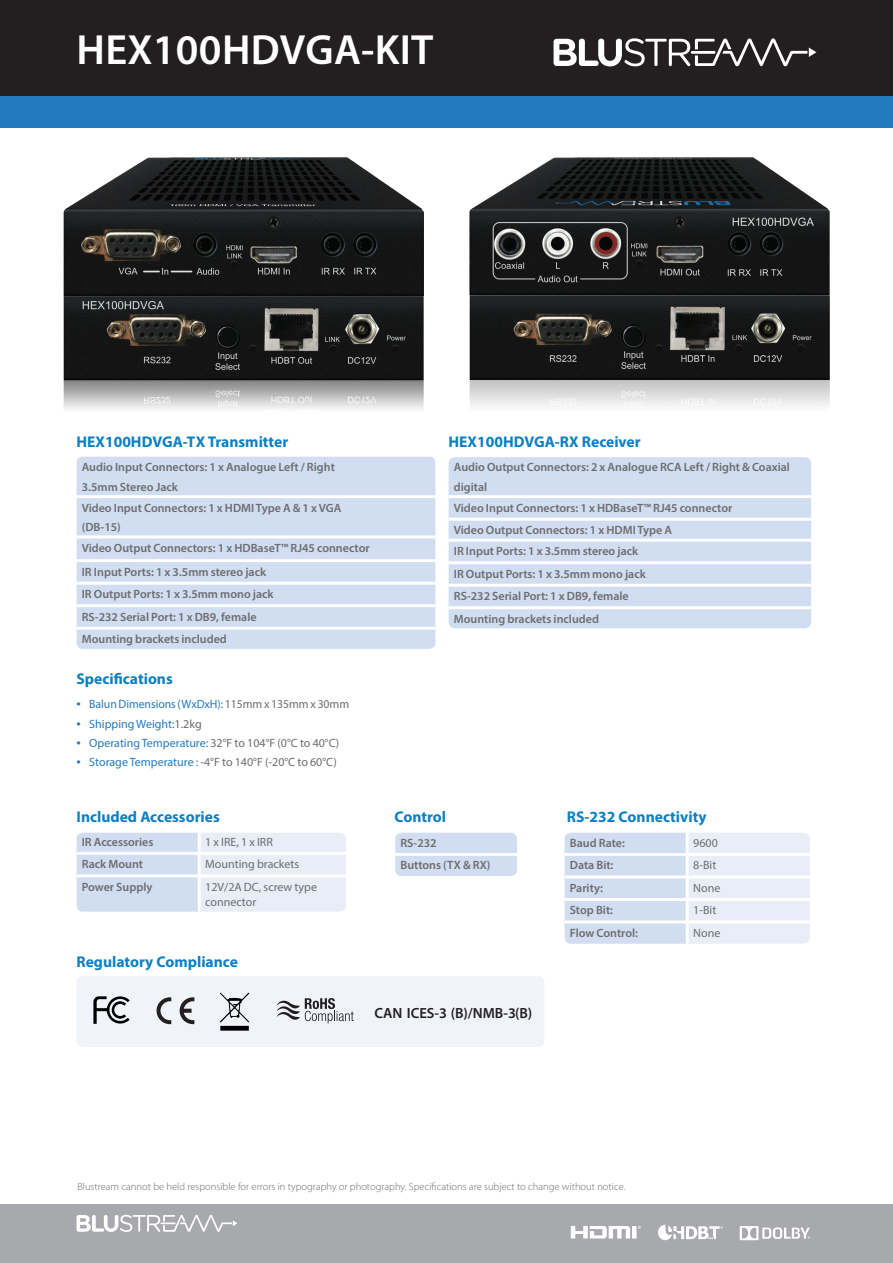
<style>
.page{position:relative;width:893px;height:1263px;background:#fff}
.page>*{position:absolute;margin:0;border:0;box-sizing:border-box;transform-origin:0 0}
.t1{font:600 42.45px "Myriad Pro";letter-spacing:.005em;color:#fff}
.t2{font:700 15.6px "Myriad Pro";color:#0c80c4}
.t3{font:600 14.7px "Myriad Pro";color:#231f20}
.t4{font:600 12px/22.5px "Myriad Pro";color:#6c6d70}
.t5{font:12px/15px "Myriad Pro";color:#6c6d70}
.t6{font:12px "Myriad Pro";letter-spacing:-.005em;color:#247abf}
.t7{font:300 10.5px "Myriad Pro";color:#6c6d70}
.s1{font-size:15.6px}
.s2{color:#6c6d70}
.s3{font-size:15.6px;color:#247abf}
.s4{color:#247abf}
</style>
<div class="page">
<div style="left:0;top:0;width:893px;height:96px;background:#231f20"></div>
<div style="left:0;top:96px;width:893px;height:31px;background:#247abf"></div>
<div style="left:0;top:1205px;width:893px;height:58px;background:#a8a9ad"></div>
<div style="left:77px;top:976px;width:467px;height:71px;background:#f0f3f9;border-radius:6px"></div>
<svg style="left:157px;top:997px;width:14px;height:27px"></svg>
<svg style="left:180px;top:997px;width:14px;height:27px"></svg>
<img style="left:93px;top:996px;width:37px;height:28px">
<img style="left:219px;top:992px;width:31px;height:38px">
<svg style="left:277px;top:998px;width:77px;height:25px"></svg>
<svg style="left:554px;top:38px;width:262px;height:29px"></svg>
<svg style="left:565px;top:833px;width:245px;height:111px;background:#dde5f3"></svg>
<hr style="left:686px;top:833px;width:3px;height:20px;background:#fff">
<hr style="left:565px;top:853px;width:122px;height:3px;background:#fff">
<hr style="left:687px;top:853px;width:123px;height:3px;background:#fff">
<hr style="left:686px;top:856px;width:3px;height:19px;background:#fff">
<hr style="left:565px;top:875px;width:122px;height:3px;background:#fff">
<hr style="left:687px;top:875px;width:123px;height:3px;background:#fff">
<hr style="left:686px;top:878px;width:3px;height:20px;background:#fff">
<hr style="left:565px;top:898px;width:122px;height:3px;background:#fff">
<hr style="left:687px;top:898px;width:123px;height:3px;background:#fff">
<hr style="left:686px;top:901px;width:3px;height:19px;background:#fff">
<hr style="left:565px;top:920px;width:122px;height:3px;background:#fff">
<hr style="left:687px;top:920px;width:123px;height:3px;background:#fff">
<hr style="left:686px;top:923px;width:3px;height:21px;background:#fff">
<div style="left:395px;top:833px;width:122px;height:43px;background:#d1ddf0"></div>
<hr style="left:395px;top:853px;width:122px;height:3px;background:#fff">
<svg style="left:77px;top:834px;width:269px;height:78px;background:#dde6f3"></svg>
<hr style="left:198px;top:833px;width:3px;height:19px;background:#fff">
<hr style="left:77px;top:852px;width:122px;height:3px;background:#fff">
<hr style="left:199px;top:852px;width:147px;height:3px;background:#fff">
<hr style="left:198px;top:855px;width:3px;height:19px;background:#fff">
<hr style="left:77px;top:874px;width:122px;height:3px;background:#fff">
<hr style="left:199px;top:874px;width:147px;height:3px;background:#fff">
<hr style="left:198px;top:877px;width:3px;height:35px;background:#fff">
<div style="left:77px;top:456px;width:358px;height:193px;background:#d1ddf0"></div>
<hr style="left:77px;top:495px;width:358px;height:3px;background:#fff">
<hr style="left:77px;top:535px;width:358px;height:3px;background:#fff">
<hr style="left:77px;top:559px;width:358px;height:3px;background:#fff">
<hr style="left:77px;top:582px;width:358px;height:3px;background:#fff">
<hr style="left:77px;top:604px;width:358px;height:3px;background:#fff">
<hr style="left:77px;top:627px;width:358px;height:3px;background:#fff">
<div style="left:449px;top:457px;width:362px;height:171px;background:#d1ddf0"></div>
<hr style="left:449px;top:495px;width:362px;height:3px;background:#fff">
<hr style="left:449px;top:518px;width:362px;height:3px;background:#fff">
<hr style="left:449px;top:539px;width:362px;height:3px;background:#fff">
<hr style="left:449px;top:561px;width:362px;height:3px;background:#fff">
<hr style="left:449px;top:584px;width:362px;height:3px;background:#fff">
<hr style="left:449px;top:606px;width:362px;height:3px;background:#fff">
<svg style="left:740px;top:1226px;width:70px;height:14px"></svg>
<svg style="left:658px;top:1225px;width:65px;height:15px"></svg>
<svg style="left:571px;top:1226px;width:70px;height:12px"></svg>
<svg style="left:77px;top:1214px;width:160px;height:18px"></svg>
<img style="left:470px;top:328px;width:360px;height:78px">
<img style="left:63px;top:242px;width:361px;height:167px">
<img style="left:63px;top:157px;width:360px;height:171px">
<img style="left:470px;top:157px;width:360px;height:171px">
<h1 class="t1" style="left:77px;top:23px;width:358px">HEX100HDVGA-KIT</h1>
<h2 class="t2" style="left:77px;top:431px;width:213px">HEX100HDVGA-TX Transmitter</h2>
<p class="t4" style="left:82px;top:457px;width:255px;line-height:19.2px">Audio Input Connectors: 1 x Analogue Left / Right<br>3.5mm Stereo Jack</p>
<p class="t4" style="left:82px;top:498px;width:261px;line-height:19.2px">Video Input Connectors: 1 x HDMI Type A &amp; 1 x VGA (DB-15)</p>
<p class="t4" style="left:82px;top:536px;width:289px;line-height:23.7px">Video Output Connectors: 1 x HDBaseT™ RJ45 connector<br>IR Input Ports: 1 x 3.5mm stereo jack</p>
<p class="t4" style="left:82px;top:582px;width:193px">IR Output Ports: 1 x 3.5mm mono jack<br>RS-232 Serial Port: 1 x DB9, female<br>Mounting brackets included</p>
<h2 class="t2" style="left:77px;top:668px;width:98px">Specifications</h2>
<p class="t6" style="left:77px;top:697px;width:274px"><span class="s1">•</span> Balun Dimensions (WxDxH): <span class="s2">115mm x 135mm x 30mm</span></p>
<p class="t6" style="left:77px;top:716px;width:127px"><span class="s1">•</span> Shipping Weight:<span class="s2">1.2kg</span></p>
<p class="t5" style="left:77px;top:735px;width:264px"><span class="s3">•</span> <span class="s4">Operating Temperature:</span> 32°F to 104°F (0°C to 40°C)</p>
<p class="t5" style="left:77px;top:754px;width:262px"><span class="s3">•</span> <span class="s4">Storage Temperature :</span> -4°F to 140°F (-20°C to 60°C)</p>
<h2 class="t2" style="left:449px;top:431px;width:194px">HEX100HDVGA-RX Receiver</h2>
<p class="t4" style="left:454px;top:457px;width:338px;line-height:19.2px">Audio Output Connectors: 2 x Analogue RCA Left / Right &amp; Coaxial digital</p>
<p class="t4" style="left:454px;top:496px;width:280px">Video Input Connectors: 1 x HDBaseT™ RJ45 connector<br>Video Output Connectors: 1 x HDMI Type A</p>
<p class="t4" style="left:454px;top:540px;width:193px">IR Input Ports: 1 x 3.5mm stereo jack IR Output Ports: 1 x 3.5mm mono jack RS-232 Serial Port: 1 x DB9, female Mounting brackets included</p>
<h2 class="t2" style="left:77px;top:807px;width:145px">Included Accessories</h2>
<h2 class="t2" style="left:394px;top:807px;width:53px">Control</h2>
<h2 class="t2" style="left:567px;top:807px;width:141px">RS-232 Connectivity</h2>
<p class="t4" style="left:82px;top:830px;width:73px">IR Accessories</p>
<p class="t5" style="left:205px;top:834px;width:69px">1 x IRE, 1 x IRR</p>
<p class="t4" style="left:82px;top:853px;width:63px">Rack Mount</p>
<p class="t5" style="left:205px;top:857px;width:96px">Mounting brackets</p>
<p class="t4" style="left:82px;top:875px;width:72px">Power Supply</p>
<p class="t5" style="left:205px;top:879px;width:113px">12V/2A DC, screw type connector</p>
<h2 class="t2" style="left:77px;top:951px;width:163px">Regulatory Compliance</h2>
<p class="t4" style="left:400px;top:831px;width:92px">RS-232<br>Buttons (TX &amp; RX)</p>
<p class="t3" style="left:375px;top:1004px;width:159px">CAN ICES-3 (B)/NMB-3(B)</p>
<p class="t4" style="left:570px;top:831px;width:57px">Baud Rate:</p>
<p class="t5" style="left:693px;top:835px;width:26px">9600</p>
<p class="t4" style="left:570px;top:854px;width:45px">Data Bit:</p>
<p class="t5" style="left:693px;top:858px;width:25px">8-Bit</p>
<p class="t4" style="left:570px;top:876px;width:35px">Parity:</p>
<p class="t5" style="left:693px;top:880px;width:29px">None</p>
<p class="t4" style="left:570px;top:899px;width:45px">Stop Bit:</p>
<p class="t5" style="left:693px;top:903px;width:25px">1-Bit</p>
<p class="t4" style="left:570px;top:921px;width:70px">Flow Control:</p>
<p class="t5" style="left:693px;top:925px;width:29px">None</p>
<p class="t7" style="left:78px;top:1180px;width:549px">Blustream cannot be held responsible for errors in typography or photography. Specifications are subject to change without notice.</p>
</div>
